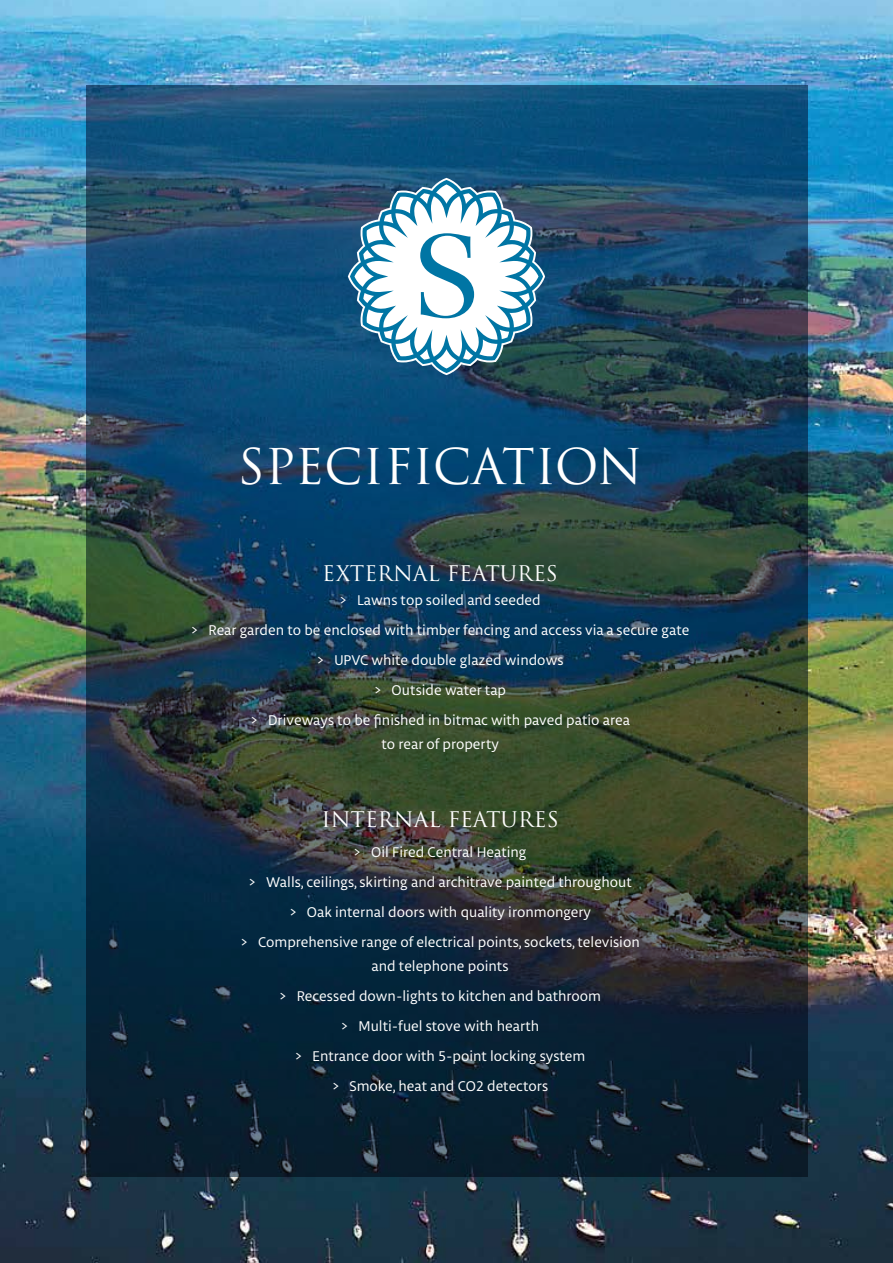
<style>
.page{position:relative;width:893px;height:1263px;background:#fff}
.page>*{position:absolute;margin:0;border:0;box-sizing:border-box;transform-origin:0 0}
.t1{font:48px "Trajan Pro";color:#fff}
.t2{font:21px "Trajan Pro";color:#fff}
.t3{font:15px/30px "Libertad";color:#fff;text-align:center}
</style>
<div class="page">
<img style="left:0;top:0;width:893px;height:1263px">
<img style="left:86px;top:86px;width:721px;height:1091px">
<svg style="left:348px;top:178px;width:197px;height:197px"></svg>
<h1 class="t1" style="left:237px;top:436px;width:407px">SPECIFICATION</h1>
<h2 class="t2" style="left:322px;top:560px;width:237px">EXTERNAL FEATURES</h2>
<p class="t3" style="left:191px;top:585px;width:500px">&gt; Lawns top soiled and seeded<br>&gt; Rear garden to be enclosed with timber fencing and access via a secure gate &gt; UPVC white double glazed windows<br>&gt; Outside water tap<br>&gt; Driveways to be fi nished in bitmac with paved patio area</p>
<p class="t3" style="left:381px;top:729px;width:119px">to rear of property</p>
<h2 class="t2" style="left:322px;top:806px;width:239px">INTERNAL FEATURES</h2>
<p class="t3" style="left:240px;top:837px;width:401px">&gt; Oil Fired Central Heating<br>&gt; Walls, ceilings, skirting and architrave painted throughout<br>&gt; Oak internal doors with quality ironmongery<br>&gt; Comprehensive range of electrical points, sockets, television</p>
<p class="t3" style="left:279px;top:951px;width:323px">and telephone points<br>&gt; Recessed down-lights to kitchen and bathroom &gt; Multi-fuel stove with hearth<br>&gt; Entrance door with 5-point locking system<br>&gt; Smoke, heat and CO2 detectors</p>
</div>
